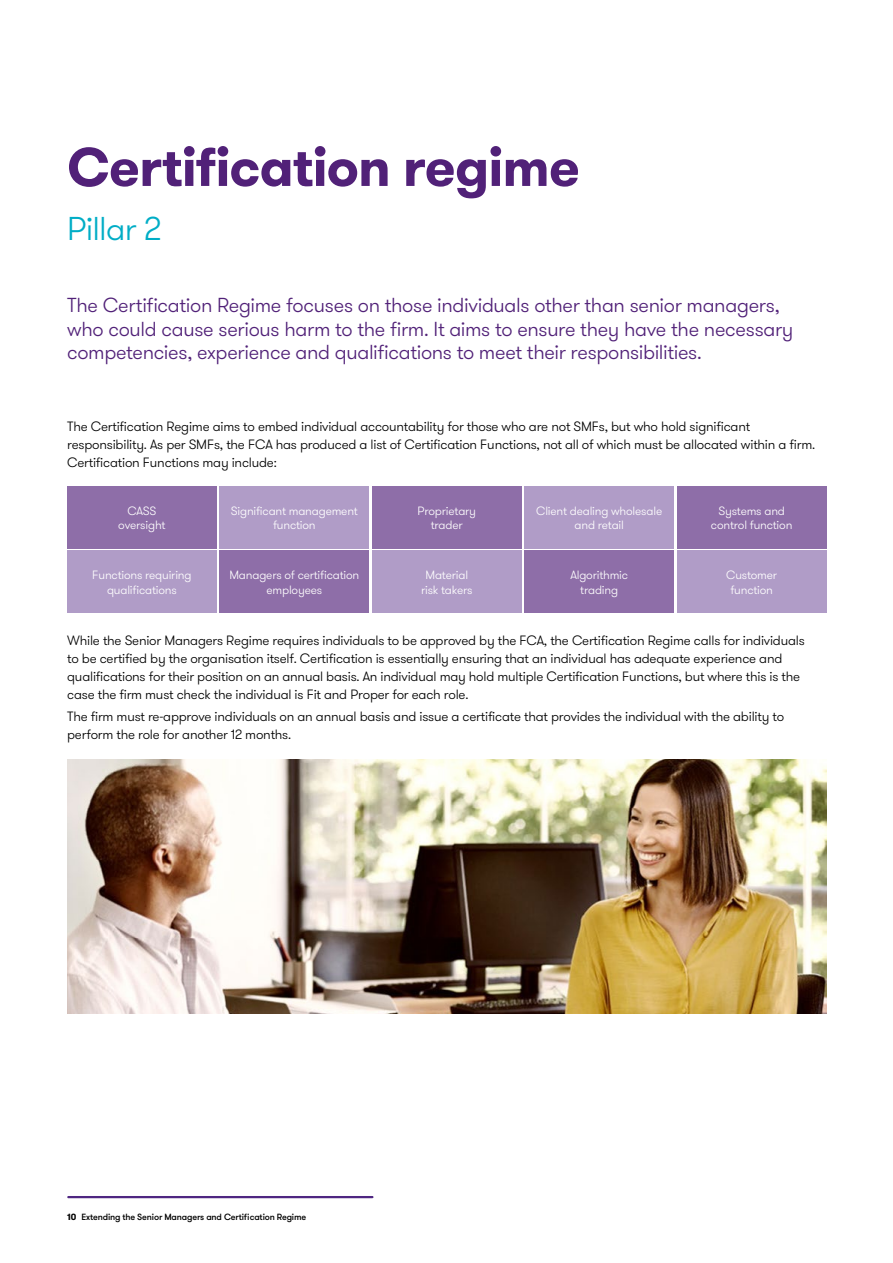
<style>
.page{position:relative;width:893px;height:1263px;background:#fff}
.page>*{position:absolute;margin:0;border:0;box-sizing:border-box;transform-origin:0 0}
.t1{font:700 54px "GT Walsheim Pro";letter-spacing:-.015em;color:#512178}
.t2{font:300 33px "GT Walsheim Pro";letter-spacing:-.025em;color:#00adc6}
.t3{font:300 20.25px/23.2px "GT Walsheim Pro";letter-spacing:-.015em;color:#512178}
.t4{font:300 13.5px/18px "GT Walsheim Pro";letter-spacing:-.015em;color:#000}
.t5{font:300 12px/14.2px "GT Walsheim Pro";letter-spacing:-.015em;color:#fff;text-align:center}
.t6{font:500 9px "GT Walsheim Pro";letter-spacing:-.015em;color:#000}
.s1{font-weight:700}
</style>
<div class="page">
<hr style="left:68px;top:1196px;width:304px;height:2px;background:#4f2681">
<img style="left:67px;top:759px;width:759px;height:255px">
<div style="left:67px;top:486px;width:149px;height:63px;background:#8e6ea8"></div>
<div style="left:67px;top:550px;width:149px;height:63px;background:#b09cc7"></div>
<div style="left:677px;top:486px;width:149px;height:63px;background:#8e6ea8"></div>
<div style="left:220px;top:486px;width:149px;height:63px;background:#b09cc7"></div>
<div style="left:220px;top:550px;width:149px;height:63px;background:#8e6ea8"></div>
<div style="left:677px;top:550px;width:149px;height:63px;background:#b09cc7"></div>
<div style="left:372px;top:486px;width:149px;height:63px;background:#8e6ea8"></div>
<div style="left:372px;top:550px;width:149px;height:63px;background:#b09cc7"></div>
<div style="left:525px;top:486px;width:149px;height:63px;background:#b09cc7"></div>
<div style="left:525px;top:550px;width:149px;height:63px;background:#8e6ea8"></div>
<h1 class="t1" style="left:67px;top:132px;width:514px">Certification regime</h1>
<h2 class="t2" style="left:67px;top:208px;width:96px">Pillar 2</h2>
<p class="t3" style="left:67px;top:294px;width:728px">The Certification Regime focuses on those individuals other than senior managers, who could cause serious harm to the firm. It aims to ensure they have the necessary competencies, experience and qualifications to meet their responsibilities.</p>
<p class="t4" style="left:67px;top:418px;width:749px">The Certification Regime aims to embed individual accountability for those who are not SMFs, but who hold significant responsibility. As per SMFs, the FCA has produced a list of Certification Functions, not all of which must be allocated within a firm.<br>Certification Functions may include:</p>
<p class="t5" style="left:118px;top:504px;width:49px">CASS oversight</p>
<p class="t5" style="left:92px;top:568px;width:101px">Functions requiring qualifications</p>
<p class="t5" style="left:231px;top:504px;width:129px">Significant management function</p>
<p class="t5" style="left:417px;top:504px;width:60px">Proprietary trader</p>
<p class="t5" style="left:536px;top:504px;width:127px">Client dealing wholesale and retail</p>
<p class="t5" style="left:711px;top:504px;width:83px">Systems and control function</p>
<p class="t5" style="left:229px;top:568px;width:131px">Managers of certification employees</p>
<p class="t5" style="left:726px;top:568px;width:52px">Customer function</p>
<p class="t5" style="left:421px;top:568px;width:53px">Material risk takers</p>
<p class="t5" style="left:570px;top:568px;width:59px">Algorithmic trading</p>
<p class="t4" style="left:67px;top:632px;width:739px">While the Senior Managers Regime requires individuals to be approved by the FCA, the Certification Regime calls for individuals to be certified by the organisation itself. Certification is essentially ensuring that an individual has adequate experience and qualifications for their position on an annual basis. An individual may hold multiple Certification Functions, but where this is the case the firm must check the individual is Fit and Proper for each role.</p>
<p class="t4" style="left:67px;top:708px;width:718px">The firm must re-approve individuals on an annual basis and issue a certificate that provides the individual with the ability to perform the role for another 12 months.</p>
<p class="t6" style="left:67px;top:1211px;width:241px"><span class="s1">10</span> Extending the Senior Managers and Certification Regime</p>
</div>
